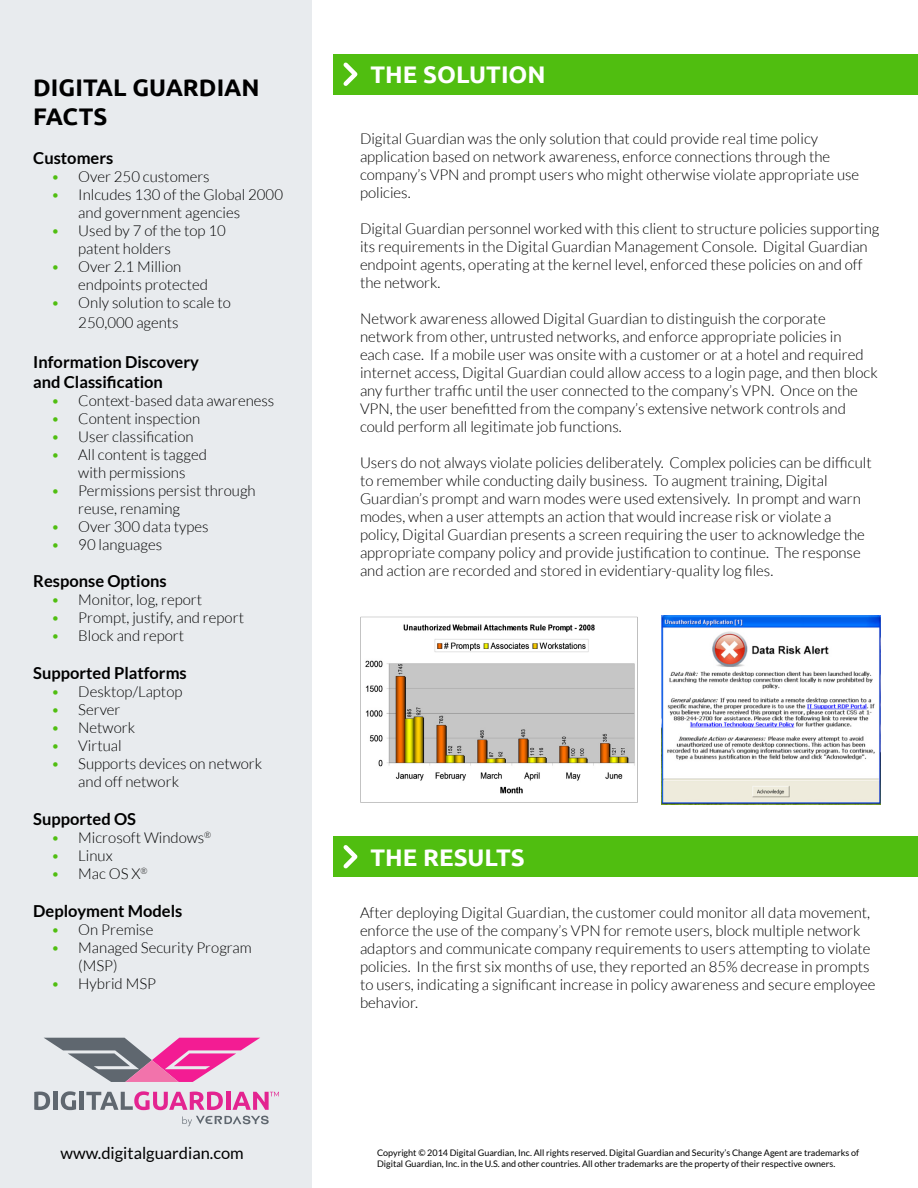
<style>
.page{position:relative;width:918px;height:1188px;background:#fff}
.page>*{position:absolute;margin:0;border:0;box-sizing:border-box;transform-origin:0 0}
.t1{font:700 24px "Ubuntu";color:#fff}
.t2{font:700 24px "Ubuntu";letter-spacing:-.01em;color:#000}
.t3{font:700 16.5px/19.8px "Lato";color:#000}
.t4{font:16.5px "Lato";color:#000}
.t5{font:300 15px/18px "Lato";color:#000}
.t6{font:9px/10.8px "Lato";color:#000}
.s1{color:#50be10}
</style>
<div class="page">
<div style="left:0;top:0;width:311px;height:1188px;background:#e8ebee"></div>
<svg style="left:34px;top:1092px;width:16px;height:18px"></svg>
<hr style="left:53px;top:1092px;width:4px;height:18px;background:#5f676f">
<svg style="left:61px;top:1091px;width:15px;height:19px"></svg>
<hr style="left:80px;top:1092px;width:4px;height:18px;background:#5f676f">
<svg style="left:86px;top:1091px;width:137px;height:19px"></svg>
<hr style="left:226px;top:1092px;width:4px;height:18px;background:#e32490">
<svg style="left:233px;top:1092px;width:46px;height:18px"></svg>
<svg style="left:182px;top:1116px;width:87px;height:10px"></svg>
<svg style="left:44px;top:1038px;width:216px;height:44px"></svg>
<div style="left:333px;top:54px;width:585px;height:40px;background:#50be10"></div>
<svg style="left:343px;top:62px;width:15px;height:24px"></svg>
<div style="left:333px;top:836px;width:585px;height:41px;background:#50be10"></div>
<svg style="left:343px;top:845px;width:15px;height:24px"></svg>
<img style="left:662px;top:615px;width:219px;height:189px">
<img style="left:360px;top:616px;width:278px;height:187px">
<h1 class="t2" style="left:33px;top:73px;width:149px">DIGITAL GUARDIA</h1>
<h1 class="t2" style="left:242px;top:73px;width:20px">N</h1>
<h1 class="t2" style="left:33px;top:102px;width:29px">FACTS</h1>
<p class="t3" style="left:33px;top:148px;width:82px">Customers</p>
<p class="t5" style="left:51px;top:168px;width:160px"><span class="s1">•</span> Over 250 customers</p>
<p class="t5" style="left:78px;top:186px;width:206px;text-indent:-27px"><span class="s1">•</span> Inlcudes 130 of the Global 2000 and government agencies</p>
<p class="t5" style="left:78px;top:222px;width:149px;text-indent:-27px"><span class="s1">•</span> Used by 7 of the top 10 patent holders</p>
<p class="t5" style="left:78px;top:258px;width:131px;text-indent:-27px"><span class="s1">•</span> Over 2.1 Million endpoints protected</p>
<p class="t5" style="left:78px;top:293px;width:154px;line-height:19.8px;text-indent:-27px"><span class="s1">•</span> Only solution to scale to<br>250,000 agents</p>
<p class="t3" style="left:33px;top:352px;width:167px">Information Discovery and Classification</p>
<p class="t5" style="left:51px;top:391px;width:225px"><span class="s1">•</span> Context-based data awareness</p>
<p class="t5" style="left:51px;top:409px;width:150px"><span class="s1">•</span> Content inspection</p>
<p class="t5" style="left:51px;top:427px;width:144px"><span class="s1">•</span> User classification</p>
<p class="t5" style="left:51px;top:445px;width:157px;text-align:center"><span class="s1">•</span> All content is tagged with permissions</p>
<p class="t5" style="left:78px;top:481px;width:179px;text-indent:-27px"><span class="s1">•</span> Permissions persist through reuse, renaming</p>
<p class="t5" style="left:51px;top:517px;width:159px"><span class="s1">•</span> Over 300 data types</p>
<p class="t5" style="left:51px;top:535px;width:112px"><span class="s1">•</span> 90 languages</p>
<p class="t3" style="left:33px;top:571px;width:135px">Response Options</p>
<p class="t5" style="left:51px;top:591px;width:152px"><span class="s1">•</span> Monitor, log, report</p>
<p class="t5" style="left:51px;top:609px;width:194px"><span class="s1">•</span> Prompt, justify, and report</p>
<p class="t5" style="left:51px;top:627px;width:134px"><span class="s1">•</span> Block and report</p>
<p class="t3" style="left:33px;top:663px;width:155px">Supported Platforms</p>
<p class="t5" style="left:51px;top:683px;width:133px"><span class="s1">•</span> Desktop/Laptop</p>
<p class="t5" style="left:51px;top:701px;width:71px"><span class="s1">•</span> Server</p>
<p class="t5" style="left:51px;top:719px;width:85px"><span class="s1">•</span> Network</p>
<p class="t5" style="left:51px;top:737px;width:72px"><span class="s1">•</span> Virtual</p>
<p class="t5" style="left:78px;top:755px;width:185px;text-indent:-27px"><span class="s1">•</span> Supports devices on network and off network</p>
<p class="t3" style="left:33px;top:809px;width:104px">Supported OS</p>
<p class="t5" style="left:51px;top:829px;width:162px"><span class="s1">•</span> Microsoft Windows<sup>®</sup></p>
<p class="t5" style="left:51px;top:847px;width:63px"><span class="s1">•</span> Linux</p>
<p class="t5" style="left:51px;top:865px;width:98px"><span class="s1">•</span> Mac OS X<sup>®</sup></p>
<p class="t3" style="left:33px;top:901px;width:151px">Deployment Models</p>
<p class="t5" style="left:51px;top:921px;width:104px"><span class="s1">•</span> On Premise</p>
<p class="t5" style="left:78px;top:939px;width:175px;text-indent:-27px"><span class="s1">•</span> Managed Security Program (MSP)</p>
<p class="t5" style="left:51px;top:975px;width:106px"><span class="s1">•</span> Hybrid MSP</p>
<h1 class="t1" style="left:370px;top:60px;width:177px">THE SOLUTIO N</h1>
<p class="t5" style="left:360px;top:130px;width:501px">Digital Guardian was the only solution that could provide real time policy application based on network awareness, enforce connections through the company’s VPN and prompt users who might otherwise violate appropriate use policies.</p>
<p class="t5" style="left:360px;top:220px;width:521px">Digital Guardian personnel worked with this client to structure policies supporting its requirements in the Digital Guardian Management Console. Digital Guardian endpoint agents, operating at the kernel level, enforced these policies on and off the network.</p>
<p class="t5" style="left:360px;top:310px;width:519px">Network awareness allowed Digital Guardian to distinguish the corporate network from other, untrusted networks, and enforce appropriate policies in<br>each case. If a mobile user was onsite with a customer or at a hotel and required internet access, Digital Guardian could allow access to a login page, and then block any further traffic until the user connected to the company’s VPN. Once on the VPN, the user benefitted from the company’s extensive network controls and could perform all legitimate job functions.</p>
<p class="t5" style="left:360px;top:454px;width:513px">Users do not always violate policies deliberately. Complex policies can be difficult to remember while conducting daily business. To augment training, Digital Guardian’s prompt and warn modes were used extensively. In prompt and warn modes, when a user attempts an action that would increase risk or violate a policy, Digital Guardian presents a screen requiring the user to acknowledge the appropriate company policy and provide justification to continue. The response and action are recorded and stored in evidentiary-quality log files.</p>
<h1 class="t1" style="left:370px;top:843px;width:156px">THE RESULTS</h1>
<p class="t5" style="left:360px;top:904px;width:517px">After deploying Digital Guardian, the customer could monitor all data movement, enforce the use of the company’s VPN for remote users, block multiple network adaptors and communicate company requirements to users attempting to violate policies. In the first six months of use, they reported an 85% decrease in prompts to users, indicating a significant increase in policy awareness and secure employee behavior.</p>
<p class="t4" style="left:61px;top:1144px;width:185px">www.digitalguardian.com</p>
<p class="t6" style="left:377px;top:1147px;width:484px">Copyright © 2014 Digital Guardian, Inc. All rights reserved. Digital Guardian and Security’s Change Agent are trademarks of<br>Digital Guardian, Inc. in the U.S. and other countries. All other trademarks are the property of their respective owners.</p>
</div>
